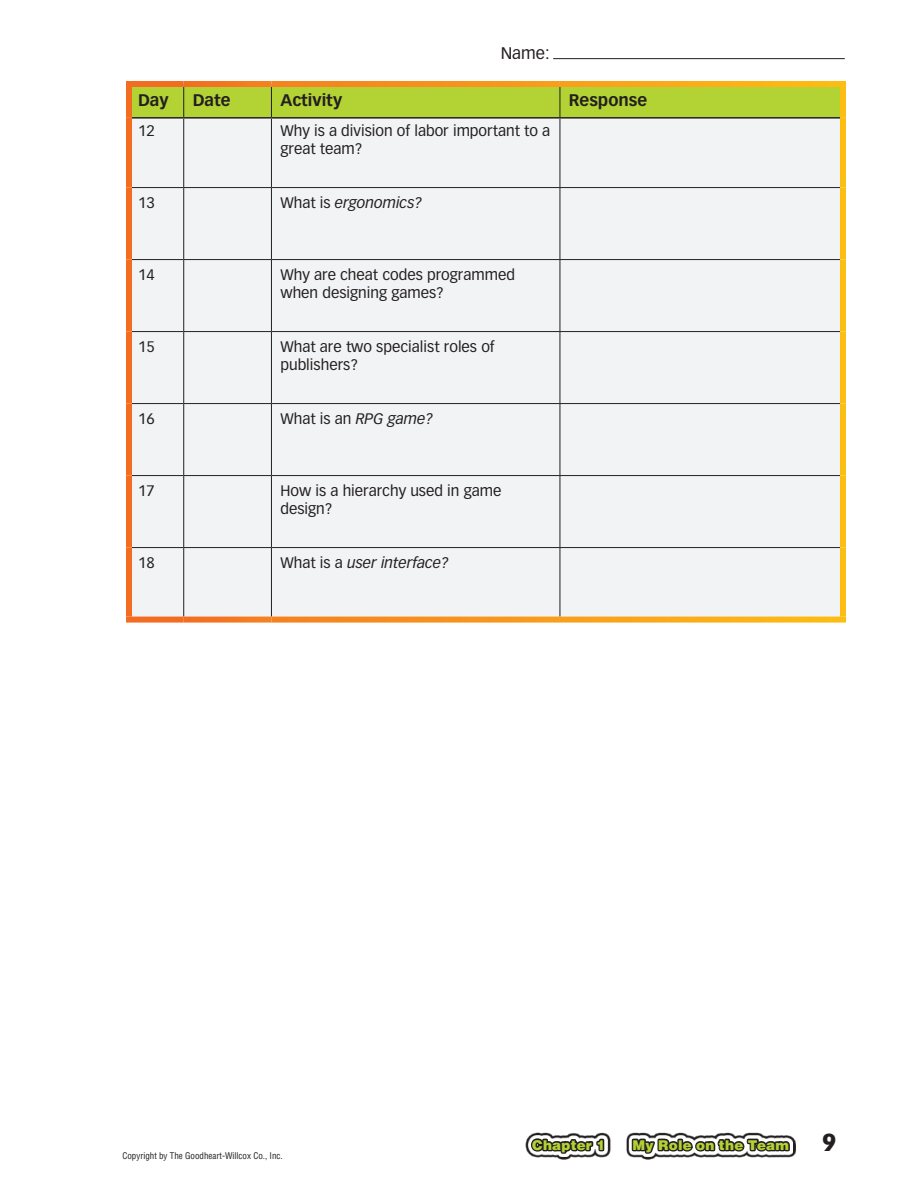
<style>
.page{position:relative;width:918px;height:1188px;background:#fff}
.page>*{position:absolute;margin:0;border:0;box-sizing:border-box;transform-origin:0 0}
.Page_number{font:900 24px "Vectora LT Std";color:#231f20}
.T_H1{font:700 16.5px "Vectora LT Std";color:#231f20}
.Name{font:16.5px "Vectora LT Std";color:#231f20}
.T_body{font:15px/18px "Vectora LT Std";color:#231f20}
.T_body-2{font:italic 15px "Vectora LT Std";color:#231f20}
.Folio{font:900 13.5px "Helvetica LT Std";letter-spacing:.015em;color:#b3d234}
.Copyright_footer{font:condensed 9px "Helvetica LT Std";color:#231f20}
.s1{font-style:normal}
.s2{font-style:italic}
</style>
<div class="page">
<svg style="left:525px;top:1133px;width:271px;height:27px"></svg>
<svg style="left:528px;top:1135px;width:265px;height:22px"></svg>
<svg style="left:530px;top:1137px;width:76px;height:23px"></svg>
<svg style="left:630px;top:1132px;width:161px;height:26px"></svg>
<hr style="left:553px;top:58px;width:292px;height:1px;background:#231f20">
<div style="left:132px;top:87px;width:708px;height:30px;background:#b3d234"></div>
<div style="left:132px;top:119px;width:708px;height:498px;background:#f2f3f4"></div>
<hr style="left:132px;top:187px;width:52px;height:1px;background:#231f20">
<hr style="left:184px;top:187px;width:87px;height:1px;background:#231f20">
<hr style="left:271px;top:187px;width:289px;height:1px;background:#231f20">
<hr style="left:560px;top:187px;width:280px;height:1px;background:#231f20">
<hr style="left:132px;top:259px;width:52px;height:1px;background:#231f20">
<hr style="left:184px;top:259px;width:87px;height:1px;background:#231f20">
<hr style="left:271px;top:259px;width:289px;height:1px;background:#231f20">
<hr style="left:560px;top:259px;width:280px;height:1px;background:#231f20">
<div style="left:126px;top:81px;width:58px;height:6px;background:#f36c21"></div>
<div style="left:126px;top:87px;width:6px;height:31px;background:#f36c21"></div>
<div style="left:184px;top:81px;width:87px;height:6px;background:#f47521"></div>
<svg style="left:271px;top:81px;width:289px;height:6px;background:#f68f1e"></svg>
<svg style="left:560px;top:81px;width:286px;height:6px;background:#faad18"></svg>
<div style="left:840px;top:87px;width:6px;height:31px;background:#fdbd12"></div>
<div style="left:126px;top:118px;width:6px;height:70px;background:#f36c21"></div>
<div style="left:840px;top:118px;width:6px;height:70px;background:#fdbd12"></div>
<div style="left:126px;top:188px;width:6px;height:72px;background:#f36c21"></div>
<div style="left:840px;top:188px;width:6px;height:72px;background:#fdbd12"></div>
<div style="left:126px;top:260px;width:6px;height:72px;background:#f36c21"></div>
<div style="left:840px;top:260px;width:6px;height:72px;background:#fdbd12"></div>
<div style="left:126px;top:332px;width:6px;height:72px;background:#f36c21"></div>
<div style="left:840px;top:332px;width:6px;height:72px;background:#fdbd12"></div>
<div style="left:126px;top:404px;width:6px;height:72px;background:#f36c21"></div>
<div style="left:840px;top:404px;width:6px;height:72px;background:#fdbd12"></div>
<div style="left:126px;top:476px;width:6px;height:72px;background:#f36c21"></div>
<div style="left:840px;top:476px;width:6px;height:72px;background:#fdbd12"></div>
<div style="left:126px;top:548px;width:6px;height:69px;background:#f36c21"></div>
<div style="left:840px;top:548px;width:6px;height:69px;background:#fdbd12"></div>
<hr style="left:183px;top:87px;width:1px;height:30px;background:#231f20">
<hr style="left:271px;top:87px;width:1px;height:30px;background:#231f20">
<hr style="left:560px;top:87px;width:1px;height:30px;background:#231f20">
<hr style="left:183px;top:119px;width:1px;height:68px;background:#231f20">
<hr style="left:271px;top:119px;width:1px;height:68px;background:#231f20">
<hr style="left:560px;top:119px;width:1px;height:68px;background:#231f20">
<hr style="left:183px;top:188px;width:1px;height:71px;background:#231f20">
<hr style="left:271px;top:188px;width:1px;height:71px;background:#231f20">
<hr style="left:560px;top:188px;width:1px;height:71px;background:#231f20">
<hr style="left:183px;top:260px;width:1px;height:71px;background:#231f20">
<hr style="left:271px;top:260px;width:1px;height:71px;background:#231f20">
<hr style="left:560px;top:260px;width:1px;height:71px;background:#231f20">
<hr style="left:183px;top:332px;width:1px;height:71px;background:#231f20">
<hr style="left:271px;top:332px;width:1px;height:71px;background:#231f20">
<hr style="left:560px;top:332px;width:1px;height:71px;background:#231f20">
<hr style="left:183px;top:404px;width:1px;height:71px;background:#231f20">
<hr style="left:271px;top:404px;width:1px;height:71px;background:#231f20">
<hr style="left:560px;top:404px;width:1px;height:71px;background:#231f20">
<hr style="left:183px;top:476px;width:1px;height:71px;background:#231f20">
<hr style="left:271px;top:476px;width:1px;height:71px;background:#231f20">
<hr style="left:560px;top:476px;width:1px;height:71px;background:#231f20">
<hr style="left:183px;top:548px;width:1px;height:69px;background:#231f20">
<hr style="left:271px;top:548px;width:1px;height:69px;background:#231f20">
<hr style="left:560px;top:548px;width:1px;height:69px;background:#231f20">
<hr style="left:132px;top:117px;width:52px;height:2px;background:#231f20">
<hr style="left:184px;top:117px;width:87px;height:2px;background:#231f20">
<hr style="left:271px;top:117px;width:289px;height:2px;background:#231f20">
<hr style="left:560px;top:117px;width:280px;height:2px;background:#231f20">
<hr style="left:132px;top:331px;width:52px;height:1px;background:#231f20">
<hr style="left:184px;top:331px;width:87px;height:1px;background:#231f20">
<hr style="left:271px;top:331px;width:289px;height:1px;background:#231f20">
<hr style="left:560px;top:331px;width:280px;height:1px;background:#231f20">
<hr style="left:132px;top:403px;width:52px;height:1px;background:#231f20">
<hr style="left:184px;top:403px;width:87px;height:1px;background:#231f20">
<hr style="left:271px;top:403px;width:289px;height:1px;background:#231f20">
<hr style="left:560px;top:403px;width:280px;height:1px;background:#231f20">
<hr style="left:132px;top:475px;width:52px;height:1px;background:#231f20">
<hr style="left:184px;top:475px;width:87px;height:1px;background:#231f20">
<hr style="left:271px;top:475px;width:289px;height:1px;background:#231f20">
<hr style="left:560px;top:475px;width:280px;height:1px;background:#231f20">
<hr style="left:132px;top:547px;width:52px;height:1px;background:#231f20">
<hr style="left:184px;top:547px;width:87px;height:1px;background:#231f20">
<hr style="left:271px;top:547px;width:289px;height:1px;background:#231f20">
<hr style="left:560px;top:547px;width:280px;height:1px;background:#231f20">
<div style="left:126px;top:617px;width:58px;height:6px;background:#f36c21"></div>
<div style="left:184px;top:617px;width:87px;height:6px;background:#f47521"></div>
<svg style="left:271px;top:617px;width:289px;height:6px;background:#f6972e"></svg>
<svg style="left:560px;top:617px;width:286px;height:6px;background:#fab328"></svg>
<p class="Name" style="left:501px;top:43px;width:50px">Name:</p>
<p class="T_H1" style="left:138px;top:90px;width:32px">Day</p>
<p class="T_H1" style="left:193px;top:90px;width:39px">Date</p>
<p class="T_H1" style="left:280px;top:90px;width:63px">Activity</p>
<p class="T_H1" style="left:569px;top:90px;width:80px">Response</p>
<p class="T_body" style="left:138px;top:122px;width:18px">12</p>
<p class="T_body" style="left:280px;top:122px;width:271px">Why is a division of labor important to a great team?</p>
<p class="T_body" style="left:138px;top:194px;width:18px">13</p>
<p class="T_body-2" style="left:280px;top:194px;width:143px"><span class="s1">What is</span> ergonomics?</p>
<p class="T_body" style="left:138px;top:266px;width:18px">14</p>
<p class="T_body" style="left:280px;top:266px;width:236px">Why are cheat codes programmed when designing games?</p>
<p class="T_body" style="left:138px;top:338px;width:18px">15</p>
<p class="T_body" style="left:280px;top:338px;width:216px">What are two specialist roles of publishers?</p>
<p class="T_body" style="left:138px;top:410px;width:18px">16</p>
<p class="T_body" style="left:280px;top:410px;width:154px">What is an <span class="s2">RPG game?</span></p>
<p class="T_body" style="left:138px;top:482px;width:18px">17</p>
<p class="T_body" style="left:280px;top:482px;width:223px">How is a hierarchy used in game design?</p>
<p class="T_body" style="left:138px;top:554px;width:18px">18</p>
<p class="T_body-2" style="left:280px;top:554px;width:170px"><span class="s1">What is a</span> user interface?</p>
<p class="Copyright_footer" style="left:122px;top:1150px;width:162px">Copyright by The Goodheart-Willcox Co., Inc.</p>
<p class="Folio" style="left:532px;top:1136px;width:75px">Chapter 1</p>
<p class="Folio" style="left:632px;top:1136px;width:158px">My Role on the Team</p>
<p class="Page_number" style="left:822px;top:1128px;width:16px">9</p>
</div>
